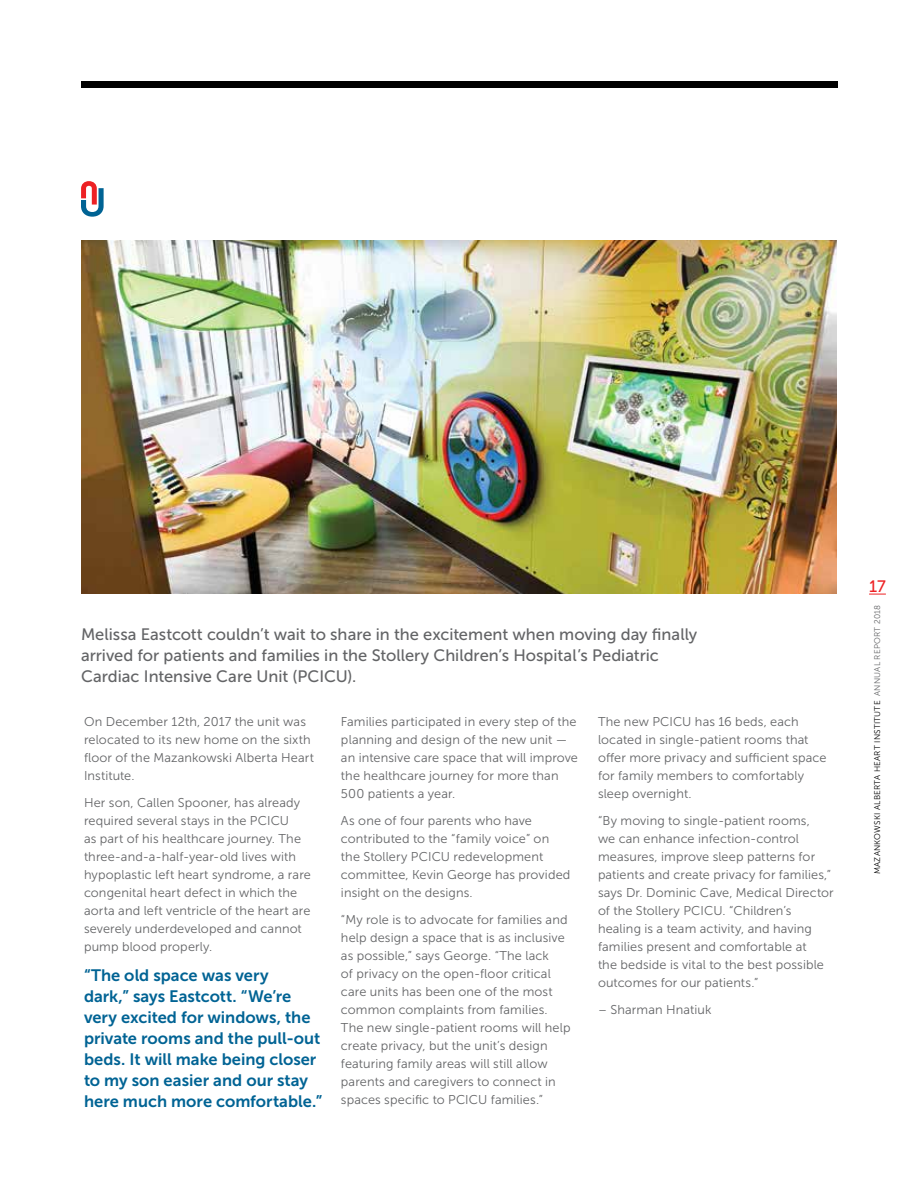
<style>
.page{position:relative;width:918px;height:1188px;background:#fff}
.page>*{position:absolute;margin:0;border:0;box-sizing:border-box;transform-origin:0 0}
.t1{font:16.5px/21px "Museo Sans 500";color:#636466}
.t2{font:16.5px/21px "Museo Sans 700";color:#006394}
.t3{font:16.5px "Museo Sans 500";color:#ed2124}
.t4{font:12.75px/18px "Museo Sans 300";letter-spacing:.01em;color:#636466}
.t5{font:8.25px "Museo Sans 300";letter-spacing:.025em;color:#000}
.s1{color:#636466}
</style>
<div class="page">
<svg style="left:869px;top:594px;width:17px;height:1px"></svg>
<img style="left:81px;top:240px;width:756px;height:354px">
<div style="left:81px;top:81px;width:756px;height:6px;background:#000"></div>
<svg style="left:81px;top:181px;width:23px;height:36px"></svg>
<p class="t1" style="left:81px;top:624px;width:618px">Melissa Eastcott couldn’t wait to share in the excitement when moving day finally arrived for patients and families in the Stollery Children’s Hospital’s Pediatric<br>Cardiac Intensive Care Unit (PCICU).</p>
<p class="t4" style="left:84px;top:712px;width:231px">On December 12th, 2017 the unit was relocated to its new home on the sixth floor of the Mazankowski Alberta Heart<br>Institute.</p>
<p class="t4" style="left:84px;top:793px;width:228px">Her son, Callen Spooner, has already required several stays in the PCICU<br>as part of his healthcare journey. The three-and-a-half-year-old lives with hypoplastic left heart syndrome, a rare congenital heart defect in which the aorta and left ventricle of the heart are severely underdeveloped and cannot pump blood properly.</p>
<p class="t2" style="left:84px;top:964px;width:240px">“The old space was very<br>dark,” says Eastcott. “We’re very excited for windows, the private rooms and the pull-out beds. It will make being closer to my son easier and our stay here much more comfortable.”</p>
<p class="t4" style="left:341px;top:712px;width:238px">Families participated in every step of the planning and design of the new unit — an intensive care space that will improve the healthcare journey for more than 500 patients a year.</p>
<p class="t4" style="left:341px;top:811px;width:231px">As one of four parents who have contributed to the “family voice” on the Stollery PCICU redevelopment committee, Kevin George has provided insight on the designs.</p>
<p class="t4" style="left:341px;top:910px;width:231px">“My role is to advocate for families and help design a space that is as inclusive as possible,” says George. “The lack<br>of privacy on the open-floor critical care units has been one of the most common complaints from families.<br>The new single-patient rooms will help create privacy, but the unit’s design featuring family areas will still allow parents and caregivers to connect in spaces specific to PCICU families.”</p>
<p class="t4" style="left:598px;top:712px;width:230px">The new PCICU has 16 beds, each located in single-patient rooms that offer more privacy and sufficient space for family members to comfortably sleep overnight.</p>
<p class="t4" style="left:598px;top:811px;width:237px">“By moving to single-patient rooms,<br>we can enhance infection-control measures, improve sleep patterns for patients and create privacy for families,” says Dr. Dominic Cave, Medical Director of the Stollery PCICU. “Children’s healing is a team activity, and having families present and comfortable at<br>the bedside is vital to the best possible outcomes for our patients.”</p>
<p class="t4" style="left:598px;top:1000px;width:115px">– Sharman Hnatiuk</p>
<p class="t3" style="left:869px;top:578px;width:18px">17</p>
<p class="t5" style="left:873px;top:874px;width:271px;rotate:-90deg">MAZANKOWSKI ALBERTA HEART INSTITUTE <span class="s1">ANNUAL REPORT 2018</span></p>
</div>
